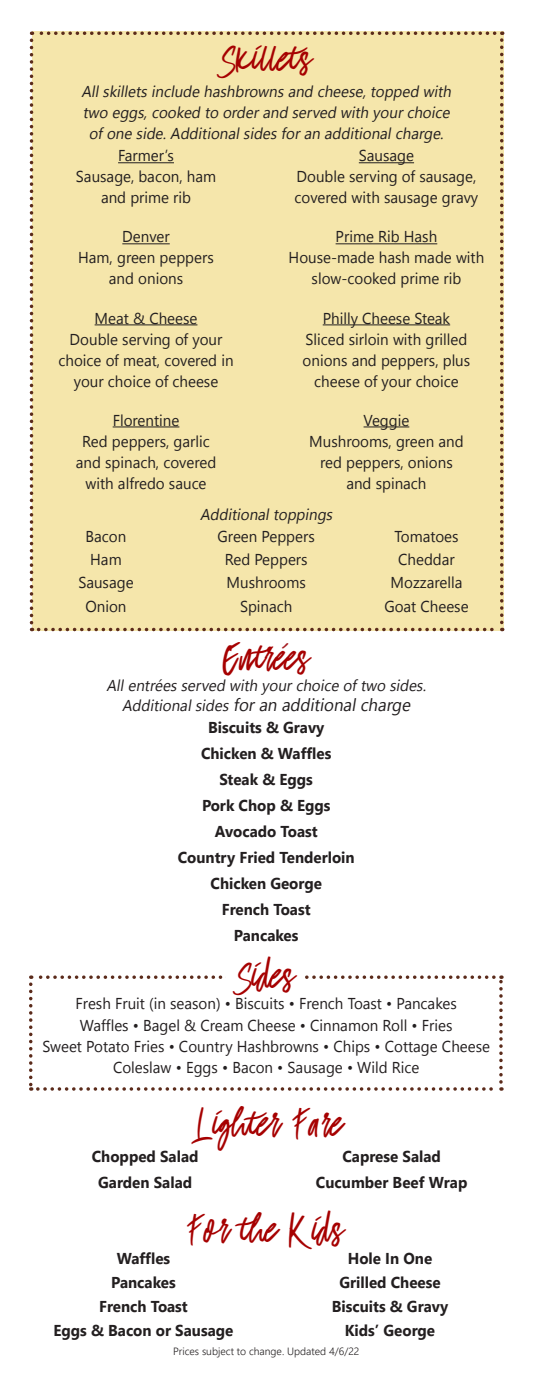
<style>
.page{position:relative;width:536px;height:1386px;background:#fff}
.page>*{position:absolute;margin:0;border:0;box-sizing:border-box;transform-origin:0 0}
.t1{font:31.5px "Delisa";color:#a60101}
.t2{font:italic 17.5px "Nirmala UI";color:#231f20;scale:.96 1}
.t3{font:15.75px/21px "Nirmala UI";color:#231f20;text-align:center;scale:.96 1}
.t4{font:700 15.75px "Nirmala UI";color:#231f20;scale:.96 1}
.t5{font:italic 15.75px/21px "Nirmala UI";color:#231f20;text-align:center;scale:.96 1}
.t6{font:300 10.5px "Nirmala UI";color:#231f20}
.s1{font-size:15.75px}
</style>
<div class="page">
<div style="left:30px;top:32px;width:473px;height:599px;background:#f5e6ab"></div>
<hr style="left:118px;top:162px;width:56px;height:1px;background:#231f20">
<hr style="left:122px;top:244px;width:48px;height:1px;background:#231f20">
<hr style="left:95px;top:325px;width:102px;height:1px;background:#231f20">
<hr style="left:113px;top:427px;width:66px;height:1px;background:#231f20">
<hr style="left:358px;top:162px;width:56px;height:1px;background:#231f20">
<hr style="left:335px;top:244px;width:102px;height:1px;background:#231f20">
<hr style="left:322px;top:325px;width:128px;height:1px;background:#231f20">
<hr style="left:363px;top:427px;width:46px;height:1px;background:#231f20">
<svg style="left:29px;top:975px;width:473px;height:116px"></svg>
<div style="left:226px;top:961px;width:79px;height:24px;background:#fff"></div>
<p class="t1" style="left:220px;top:39px;width:94px">Skillets</p>
<p class="t5" style="left:81px;top:80px;width:390px">Allskilletsinclude hashbrownsand cheese,topped with two eggs,cooked to orderand served with yourchoice ofone side.Additionalsidesforan additionalcharge.</p>
<p class="t3" style="left:118px;top:144px;width:60px">Farmer’s</p>
<p class="t3" style="left:76px;top:165px;width:147px">Sausage, bacon, ham and prime rib</p>
<p class="t3" style="left:122px;top:225px;width:51px">Denver</p>
<p class="t3" style="left:78px;top:246px;width:143px">Ham, green peppers and onions</p>
<p class="t3" style="left:95px;top:306px;width:109px">Meat &amp; Cheese</p>
<p class="t3" style="left:58px;top:327px;width:184px">Double serving of your choice of meat, covered in your choice of cheese</p>
<p class="t3" style="left:113px;top:408px;width:71px">Florentine</p>
<p class="t3" style="left:76px;top:429px;width:148px">Red peppers, garlic and spinach, covered with alfredo sauce</p>
<p class="t3" style="left:358px;top:144px;width:59px">Sausage</p>
<p class="t3" style="left:294px;top:165px;width:193px;text-align:left">Double serving of sausage, covered with sausage gravy</p>
<p class="t3" style="left:335px;top:225px;width:107px">Prime Rib Hash</p>
<p class="t3" style="left:288px;top:246px;width:205px">House-made hash made with slow-cooked prime rib</p>
<p class="t3" style="left:322px;top:306px;width:134px">Philly Cheese Steak</p>
<p class="t3" style="left:302px;top:327px;width:176px">Sliced sirloin with grilled onions and peppers, plus cheese of your choice</p>
<p class="t3" style="left:363px;top:408px;width:49px">Veggie</p>
<p class="t3" style="left:309px;top:429px;width:162px">Mushrooms, green and red peppers, onions and spinach</p>
<p class="t5" style="left:200px;top:503px;width:143px">Additionaltoppings</p>
<p class="t3" style="left:85px;top:525px;width:44px">Bacon</p>
<p class="t3" style="left:90px;top:548px;width:34px">Ham</p>
<p class="t3" style="left:78px;top:571px;width:59px">Sausage</p>
<p class="t3" style="left:85px;top:594px;width:44px">Onion</p>
<p class="t3" style="left:217px;top:525px;width:103px">Green Peppers</p>
<p class="t3" style="left:225px;top:548px;width:88px">Red Peppers</p>
<p class="t3" style="left:226px;top:571px;width:84px">Mushrooms</p>
<p class="t3" style="left:240px;top:594px;width:56px">Spinach</p>
<p class="t3" style="left:394px;top:525px;width:68px">Tomatoes</p>
<p class="t3" style="left:398px;top:548px;width:60px">Cheddar</p>
<p class="t3" style="left:390px;top:571px;width:76px">Mozzarella</p>
<p class="t3" style="left:384px;top:594px;width:89px">Goat Cheese</p>
<p class="t1" style="left:222px;top:637px;width:89px">Entrees</p>
<p class="t5" style="left:106px;top:674px;width:338px">Allentréesserved with yourchoice oftwo sides.</p>
<p class="t2" style="left:122px;top:690px;width:306px"><span class="s1">Additionalsides</span>foran additionalcharge</p>
<p class="t4" style="left:208px;top:714px;width:123px">Biscuits &amp; Gravy</p>
<p class="t4" style="left:201px;top:740px;width:137px">Chicken &amp; Waffles</p>
<p class="t4" style="left:219px;top:766px;width:99px">Steak &amp; Eggs</p>
<p class="t4" style="left:202px;top:792px;width:135px">Pork Chop &amp; Eggs</p>
<p class="t4" style="left:215px;top:818px;width:109px">Avocado Toast</p>
<p class="t4" style="left:178px;top:844px;width:186px">Country Fried Tenderloin</p>
<p class="t4" style="left:210px;top:870px;width:117px">Chicken George</p>
<p class="t4" style="left:222px;top:896px;width:94px">French Toast</p>
<p class="t4" style="left:234px;top:922px;width:69px">Pancakes</p>
<p class="t1" style="left:236px;top:955px;width:61px">Sides</p>
<p class="t3" style="left:76px;top:992px;width:398px">Fresh Fruit (in season) • Biscuits • French Toast • Pancakes</p>
<p class="t3" style="left:80px;top:1014px;width:389px">Waffles • Bagel &amp; Cream Cheese • Cinnamon Roll • Fries</p>
<p class="t3" style="left:42px;top:1035px;width:467px">Sweet Potato Fries • Country Hashbrowns • Chips • Cottage Cheese</p>
<p class="t3" style="left:113px;top:1056px;width:320px">Coleslaw • Eggs • Bacon • Sausage • Wild Rice</p>
<p class="t1" style="left:191px;top:1104px;width:154px">Lighter Fare</p>
<p class="t4" style="left:92px;top:1143px;width:113px">Chopped Salad</p>
<p class="t4" style="left:98px;top:1169px;width:99px">Garden Salad</p>
<p class="t4" style="left:342px;top:1143px;width:104px">Caprese Salad</p>
<p class="t4" style="left:316px;top:1169px;width:159px">Cucumber Beef Wrap</p>
<p class="t1" style="left:186px;top:1209px;width:159px">For the Kids</p>
<p class="t4" style="left:117px;top:1245px;width:57px">Waffles</p>
<p class="t4" style="left:111px;top:1269px;width:69px">Pancakes</p>
<p class="t4" style="left:99px;top:1294px;width:94px">French Toast</p>
<p class="t4" style="left:53px;top:1318px;width:189px">Eggs &amp; Bacon or Sausage</p>
<p class="t4" style="left:347px;top:1245px;width:89px">Hole In One</p>
<p class="t4" style="left:339px;top:1269px;width:107px">Grilled Cheese</p>
<p class="t4" style="left:331px;top:1294px;width:123px">Biscuits &amp; Gravy</p>
<p class="t4" style="left:345px;top:1318px;width:95px">Kids’ George</p>
<p class="t6" style="left:173px;top:1342px;width:188px">Prices subject to change. Updated 4/6/22</p>
</div>
